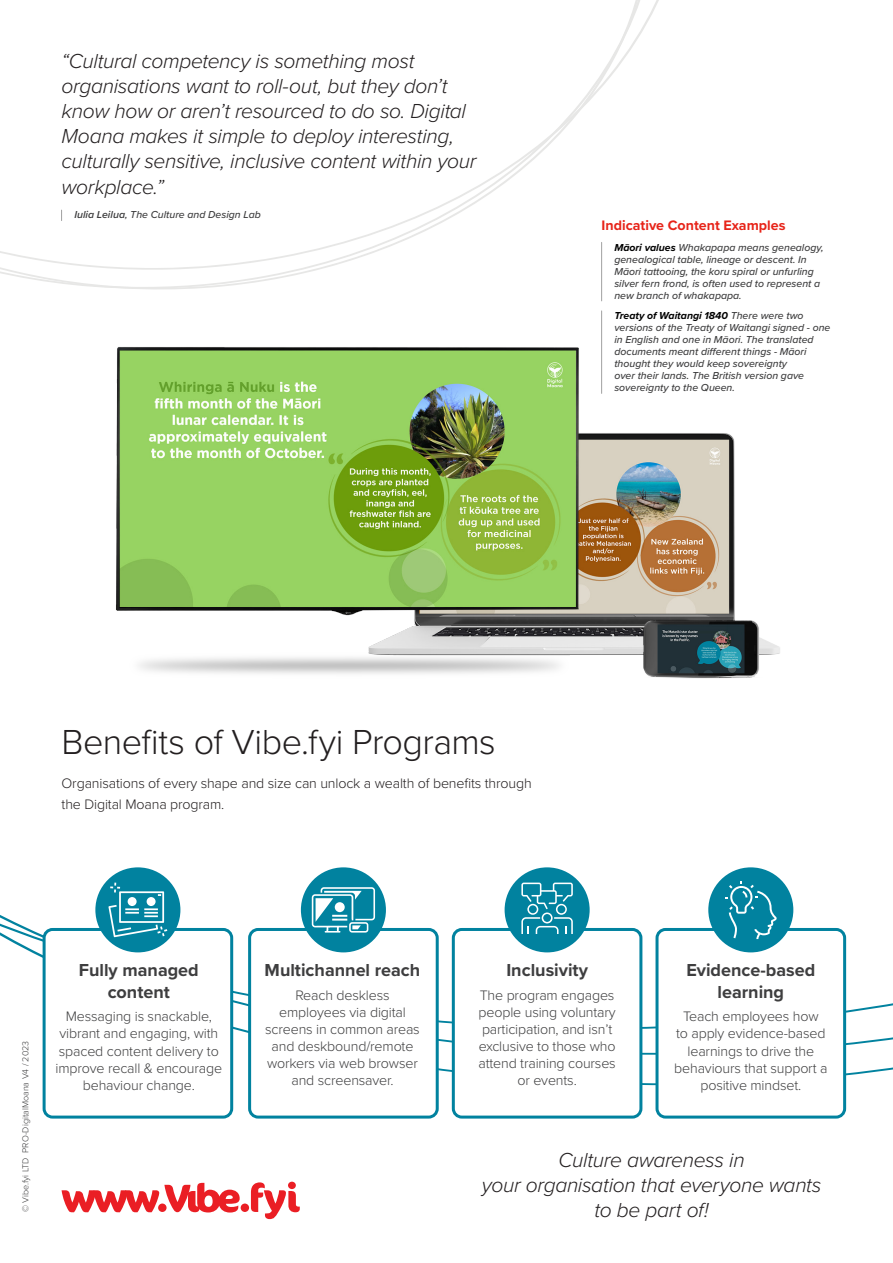
<style>
.page{position:relative;width:893px;height:1263px;background:#fff}
.page>*{position:absolute;margin:0;border:0;box-sizing:border-box;transform-origin:0 0}
.Body{font:300 36px "Proxima Nova";letter-spacing:-.015em;color:#231f20}
.Body-2{font:italic 300 21px/25.2px "Proxima Nova";letter-spacing:-.015em;color:#231f20;text-align:center}
.SubHeading{font:700 18px/21.6px "Proxima Nova";color:#3e3e3f;text-align:center}
.Body-3{font:300 14.25px/17.1px "Proxima Nova";letter-spacing:-.01em;color:#3e3e3f;text-align:center}
.Body-4{font:300 14.25px/21px "Proxima Nova";letter-spacing:-.01em;color:#231f20}
.Feature_Head{font:700 14.25px "Proxima Nova";color:#e72419}
.Example_Content{font:italic 500 10.5px/12px "Proxima Nova";color:#3e3e3f}
.Body-5{font:300 9px "Proxima Nova";color:#3e3e3f}
.s1{font-weight:600}
.s2{font-weight:700;color:#000}
</style>
<div class="page">
<div style="left:241px;top:1203px;width:8px;height:9px;background:#ea1e24;border-radius:50%"></div>
<svg style="left:251px;top:1182px;width:49px;height:37px"></svg>
<svg style="left:62px;top:1183px;width:178px;height:29px"></svg>
<div style="left:158px;top:1203px;width:9px;height:9px;background:#ea1e24;border-radius:50%"></div>
<img style="left:116px;top:325px;width:664px;height:354px">
<svg style="left:0;top:925px;width:893px;height:168px"></svg>
<hr style="left:601px;top:311px;width:1px;height:82px;background:#a0a0a0">
<div style="left:44px;top:929px;width:188px;height:188px;background:#fff;border-radius:9px"></div>
<div style="left:43px;top:928px;width:190px;height:190px;border:3px solid #01829f;border-radius:9px"></div>
<div style="left:95px;top:867px;width:85px;height:85px;background:#01829f;border-radius:50%"></div>
<div style="left:453px;top:929px;width:188px;height:188px;background:#fff;border-radius:9px"></div>
<div style="left:452px;top:928px;width:190px;height:190px;border:3px solid #01829f;border-radius:9px"></div>
<div style="left:657px;top:929px;width:188px;height:188px;background:#fff;border-radius:9px"></div>
<div style="left:655px;top:928px;width:191px;height:190px;border:3px solid #01829f;border-radius:9px"></div>
<div style="left:505px;top:867px;width:85px;height:85px;background:#01829f;border-radius:50%"></div>
<div style="left:708px;top:867px;width:85px;height:85px;background:#01829f;border-radius:50%"></div>
<div style="left:250px;top:929px;width:187px;height:188px;background:#fff;border-radius:9px"></div>
<div style="left:248px;top:928px;width:191px;height:190px;border:3px solid #01829f;border-radius:9px"></div>
<div style="left:301px;top:867px;width:85px;height:85px;background:#01829f;border-radius:50%"></div>
<svg style="left:108px;top:882px;width:59px;height:55px"></svg>
<svg style="left:312px;top:887px;width:63px;height:45px"></svg>
<svg style="left:0;top:0;width:659px;height:325px"></svg>
<svg style="left:725px;top:881px;width:52px;height:58px"></svg>
<svg style="left:521px;top:882px;width:52px;height:52px"></svg>
<p class="Body-2" style="left:62px;top:47px;width:416px;text-align:left">“Cultural competency is something most organisations want to roll-out, but they don’t know how or aren’t resourced to do so. Digital Moana makes it simple to deploy interesting, culturally sensitive, inclusive content within your workplace.”</p>
<p class="Example_Content" style="left:74px;top:208px;width:188px"><span class="s1">Iulia Leilua</span>, The Culture and Design Lab</p>
<p class="Feature_Head" style="left:602px;top:215px;width:185px">Indicative Content Examples</p>
<p class="Example_Content" style="left:614px;top:241px;width:211px"><span class="s2">Māori values</span> Whakapapa means genealogy, genealogical table, lineage or descent. In Māori tattooing, the koru spiral or unfurling silver fern frond, is often used to represent a new branch of whakapapa.</p>
<p class="Example_Content" style="left:614px;top:309px;width:218px"><span class="s2">Treaty of Waitangi 1840</span> There were two versions of the Treaty of Waitangi signed - one in English and one in Māori. The translated documents meant different things - Māori thought they would keep sovereignty<br>over their lands. The British version gave sovereignty to the Queen.</p>
<p class="Body" style="left:62px;top:716px;width:436px">Benefits of Vibe.fyi Programs</p>
<p class="Body-4" style="left:62px;top:772px;width:472px">Organisations of every shape and size can unlock a wealth of benefits through the Digital Moana program.</p>
<p class="Body-5" style="left:19px;top:1212px;width:173px;rotate:-90deg">© Vibe.fyi LTD PRO-DigitalMoana V4 / 2023</p>
<p class="SubHeading" style="left:79px;top:959px;width:121px">Fully managed content</p>
<p class="Body-3" style="left:56px;top:1007px;width:168px">Messaging is snackable, vibrant and engaging, with spaced content delivery to improve recall &amp; encourage behaviour change.</p>
<p class="SubHeading" style="left:265px;top:959px;width:157px">Multichannel reach</p>
<p class="Body-3" style="left:265px;top:985px;width:156px">Reach deskless employees via digital screens in common areas and deskbound/remote workers via web browser and screensaver.</p>
<p class="SubHeading" style="left:506px;top:959px;width:83px">Inclusivity</p>
<p class="Body-3" style="left:478px;top:985px;width:139px">The program engages people using voluntary participation, and isn’t exclusive to those who attend training courses or events.</p>
<p class="SubHeading" style="left:686px;top:959px;width:130px">Evidence-based learning</p>
<p class="Body-3" style="left:674px;top:1007px;width:155px">Teach employees how<br>to apply evidence-based learnings to drive the behaviours that support a positive mindset.</p>
<p class="Body-2" style="left:482px;top:1146px;width:341px">Culture awareness in<br>your organisation that everyone wants to be part of!</p>
</div>
